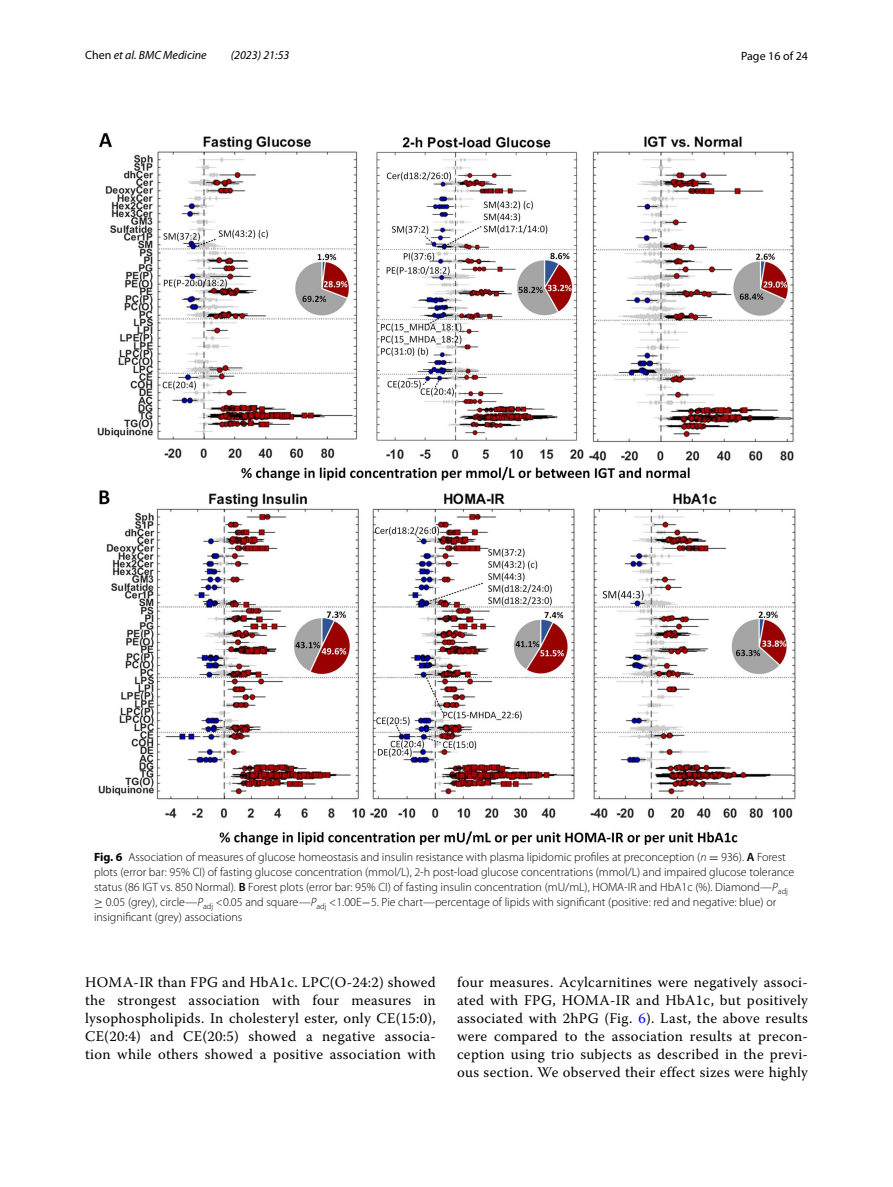
<style>
.page{position:relative;width:893px;height:1187px;background:#fff}
.page>*{position:absolute;margin:0;border:0;box-sizing:border-box;transform-origin:0 0}
.t1{font:14.7px/18px "Warnock Pro";letter-spacing:.02em;color:#000;text-align:justify}
.t2{font:300 12px/15px "Myriad Pro";color:#000}
.t3{font:italic 12px "Myriad Pro";color:#000}
.t4{font:12px "Myriad Pro";color:#000}
.s1{font-style:normal}
.s2{font-weight:700}
.s3{font-style:italic}
.s4{font-family:"MTSY";font-weight:400}
.s5{font-weight:600}
.s6{color:#00f}
</style>
<div class="page">
<img style="left:97px;top:133px;width:699px;height:712px">
<p class="t3" style="left:85px;top:48px;width:123px"><span class="s1">Chen</span> et al. BMC Medicine</p>
<p class="t3" style="left:231px;top:48px;width:60px">(2023) 21:53</p>
<p class="t4" style="left:741px;top:48px;width:68px">Page 16 of 24</p>
<p class="t2" style="left:94px;top:849px;width:702px"><span class="s2">Fig. 6</span> Association of measures of glucose homeostasis and insulin resistance with plasma lipidomic profiles at preconception (<span class="s3">n</span> <span class="s4">=</span> 936). <span class="s5">A</span> Forest plots (error bar: 95% CI) of fasting glucose concentration (mmol/L), 2-h post-load glucose concentrations (mmol/L) and impaired glucose tolerance status (86 IGT vs. 850 Normal). <span class="s5">B</span> Forest plots (error bar: 95% CI) of fasting insulin concentration (mU/mL), HOMA-IR and HbA1c (%). Diamond—<span class="s3">P</span><sub>adj </sub><span class="s4">≥</span> 0.05 (grey), circle—<span class="s3">P</span><sub>adj</sub> &lt;0.05 and square—<span class="s3">P</span><sub>adj</sub> &lt;1.00E<span class="s4">−</span>5. Pie chart—percentage of lipids with significant (positive: red and negative: blue) or insignificant (grey) associations</p>
<p class="t1" style="left:85px;top:972px;width:352px">HOMA-IR than FPG and HbA1c. LPC(O-24:2) showed the strongest association with four measures in lysophospholipids. In cholesteryl ester, only CE(15:0), CE(20:4) and CE(20:5) showed a negative associa&shy;tion while others showed a positive association with</p>
<p class="t1" style="left:457px;top:972px;width:352px">four measures. Acylcarnitines were negatively associ&shy;ated with FPG, HOMA-IR and HbA1c, but positively associated with 2hPG (Fig. <span class="s6">6</span>). Last, the above results were compared to the association results at precon&shy;ception using trio subjects as described in the previ&shy;ous section. We observed their effect sizes were highly</p>
</div>
